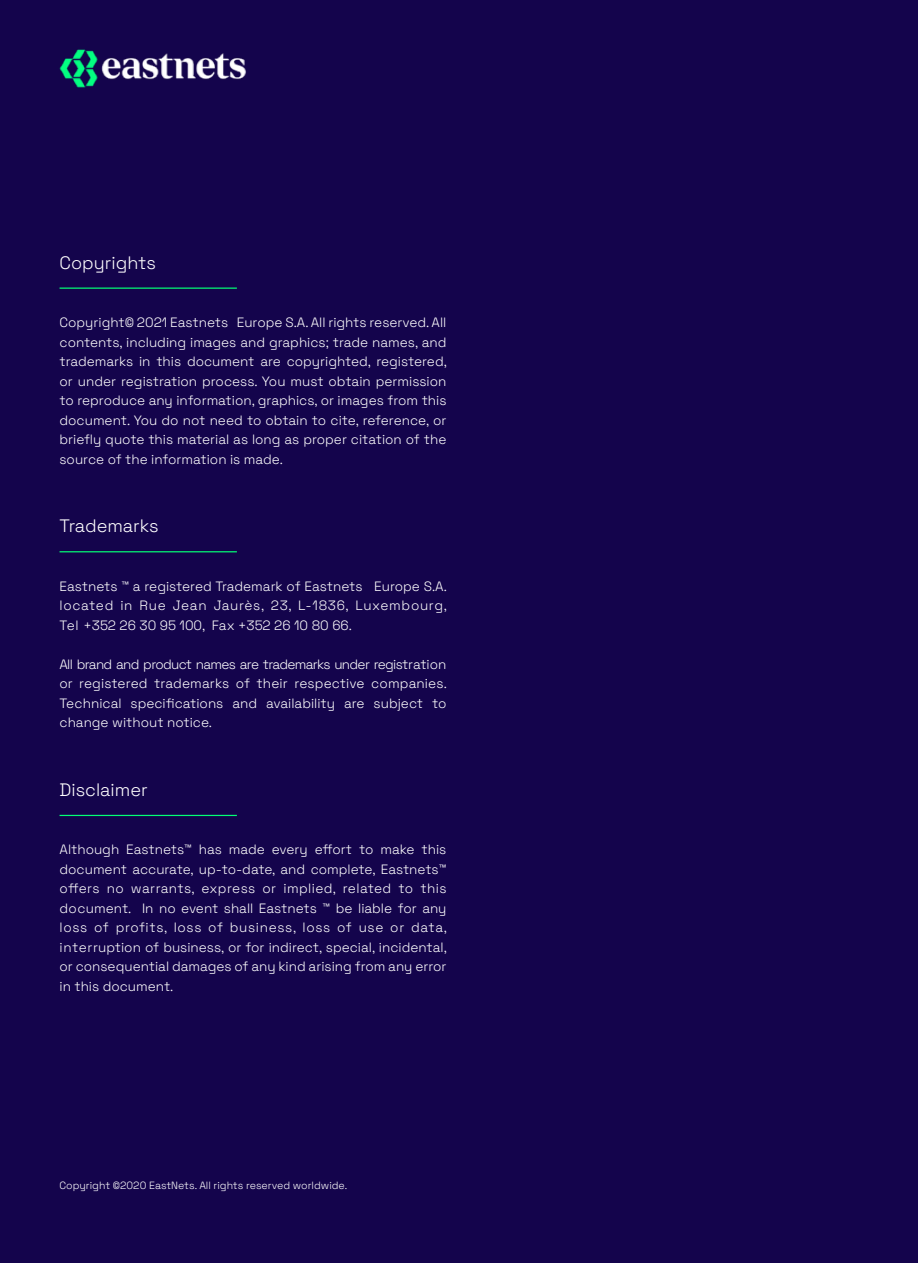
<style>
.page{position:relative;width:918px;height:1263px;background:#14044c}
.page>*{position:absolute;margin:0;border:0;box-sizing:border-box;transform-origin:0 0}
.t1{font:300 18px "Space Grotesk";color:#fff}
.t2{font:300 13.5px/19.5px "Space Grotesk";color:#fff;text-align:justify}
.t3{font:300 10.5px "Space Grotesk";color:#fff}
</style>
<div class="page">
<hr style="left:60px;top:287px;width:177px;height:2px;background:#03ff75">
<hr style="left:60px;top:551px;width:177px;height:1px;background:#03ff75">
<hr style="left:60px;top:815px;width:177px;height:1px;background:#03ff75">
<img style="left:60px;top:49px;width:186px;height:39px">
<h1 class="t1" style="left:60px;top:249px;width:98px">Copyrights</h1>
<p class="t2" style="left:60px;top:312px;width:389px">Copyright© 2021 Eastnets Europe S.A. All rights reserved. All contents, including images and graphics; trade names, and trademarks in this document are copyrighted, registered, or under registration process. You must obtain permission to reproduce any information, graphics, or images from this document. You do not need to obtain to cite, reference, or briefly quote this material as long as proper citation of the source of the information is made.</p>
<h1 class="t1" style="left:60px;top:513px;width:101px">Trademarks</h1>
<p class="t2" style="left:60px;top:576px;width:389px">Eastnets ™ a registered Trademark of Eastnets Europe S.A. located in Rue Jean Jaurès, 23, L-1836, Luxembourg, Tel +352 26 30 95 100, Fax +352 26 10 80 66.</p>
<p class="t2" style="left:60px;top:653px;width:389px">All brand and product names are trademarks under registration or registered trademarks of their respective companies.<br>Technical specifications and availability are subject to change without notice.</p>
<h1 class="t1" style="left:60px;top:776px;width:90px">Disclaimer</h1>
<p class="t2" style="left:60px;top:839px;width:389px">Although Eastnets™ has made every effort to make this document accurate, up-to-date, and complete, Eastnets™ offers no warrants, express or implied, related to this document. In no event shall Eastnets ™ be liable for any loss of profits, loss of business, loss of use or data, interruption of business, or for indirect, special, incidental, or consequential damages of any kind arising from any error in this document.</p>
<p class="t3" style="left:60px;top:1177px;width:289px">Copyright ©2020 EastNets. All rights reserved worldwide.</p>
</div>
